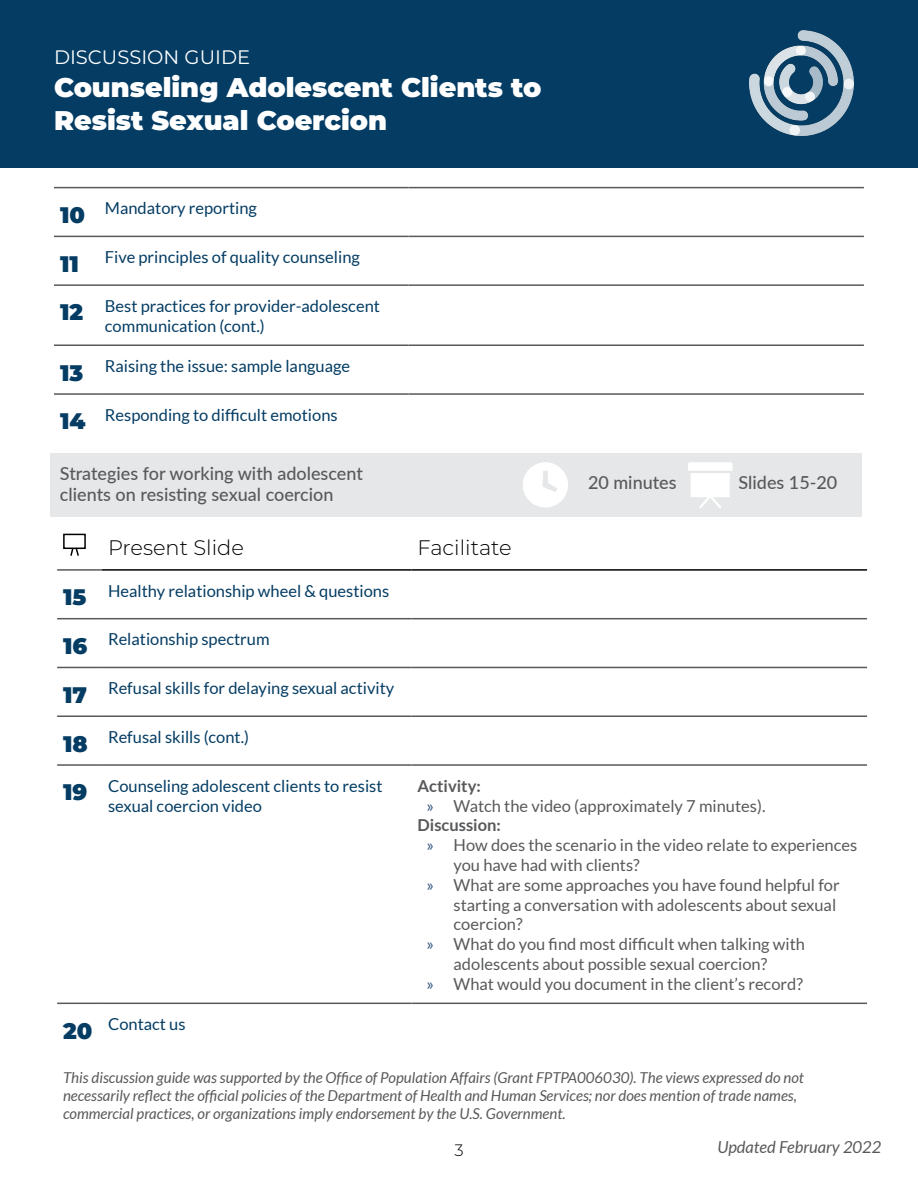
<style>
.page{position:relative;width:918px;height:1188px;background:#fff}
.page>*{position:absolute;margin:0;border:0;box-sizing:border-box;transform-origin:0 0}
.t1{font:900 27px/33px "Montserrat";color:#fff}
.t2{font:300 21px "Montserrat";color:#000}
.t3{font:19.5px "Montserrat";color:#fff}
.t4{font:500 18px/21px "Lato";color:#58595b}
.t5{font:16.5px/19.8px "Lato";color:#043c63}
.t6{font:16.5px/19.8px "Lato";color:#58595b}
.t7{font:700 16.5px "Lato";color:#58595b}
.t8{font:italic 16.5px "Lato";color:#58595b}
.t9{font:300 16.5px "Montserrat";color:#000}
.t10{font:italic 15px/18px "Lato";color:#58595b}
.s1{font-family:"Montserrat";font-weight:900;font-size:22.5px}
.s2{color:#34567c}
</style>
<div class="page">
<div style="left:0;top:0;width:918px;height:168px;background:#043c63"></div>
<img style="left:749px;top:31px;width:105px;height:104px">
<svg style="left:529px;top:235px;width:45px;height:3px"></svg>
<svg style="left:689px;top:235px;width:44px;height:3px"></svg>
<div style="left:50px;top:453px;width:811px;height:63px;background:#e6e7e8"></div>
<hr style="left:102px;top:569px;width:310px;height:2px;background:#000">
<hr style="left:412px;top:569px;width:455px;height:2px;background:#000">
<hr style="left:57px;top:569px;width:45px;height:2px;background:#58595b">
<hr style="left:102px;top:618px;width:310px;height:1px;background:#58595b">
<hr style="left:412px;top:618px;width:455px;height:1px;background:#58595b">
<hr style="left:102px;top:667px;width:310px;height:1px;background:#58595b">
<hr style="left:412px;top:667px;width:455px;height:1px;background:#58595b">
<hr style="left:102px;top:716px;width:310px;height:1px;background:#58595b">
<hr style="left:412px;top:716px;width:455px;height:1px;background:#58595b">
<hr style="left:102px;top:764px;width:310px;height:2px;background:#58595b">
<hr style="left:412px;top:764px;width:455px;height:2px;background:#58595b">
<hr style="left:102px;top:1003px;width:310px;height:1px;background:#58595b">
<hr style="left:412px;top:1003px;width:455px;height:1px;background:#58595b">
<hr style="left:57px;top:618px;width:45px;height:1px;background:#58595b">
<hr style="left:57px;top:667px;width:45px;height:1px;background:#58595b">
<hr style="left:57px;top:716px;width:45px;height:1px;background:#58595b">
<hr style="left:57px;top:764px;width:45px;height:2px;background:#58595b">
<hr style="left:57px;top:1003px;width:45px;height:1px;background:#58595b">
<svg style="left:69px;top:549px;width:11px;height:7px"></svg>
<div style="left:63px;top:534px;width:23px;height:15px;border:2px solid #000"></div>
<hr style="left:99px;top:187px;width:309px;height:1px;background:#58595b">
<hr style="left:408px;top:187px;width:456px;height:1px;background:#58595b">
<hr style="left:99px;top:236px;width:309px;height:1px;background:#58595b">
<hr style="left:408px;top:236px;width:456px;height:1px;background:#58595b">
<hr style="left:99px;top:284px;width:309px;height:2px;background:#58595b">
<hr style="left:408px;top:284px;width:456px;height:2px;background:#58595b">
<hr style="left:99px;top:345px;width:309px;height:1px;background:#58595b">
<hr style="left:408px;top:345px;width:456px;height:1px;background:#58595b">
<hr style="left:99px;top:393px;width:309px;height:2px;background:#58595b">
<hr style="left:408px;top:393px;width:456px;height:2px;background:#58595b">
<hr style="left:54px;top:187px;width:45px;height:1px;background:#58595b">
<hr style="left:54px;top:236px;width:45px;height:1px;background:#58595b">
<hr style="left:54px;top:284px;width:45px;height:2px;background:#58595b">
<hr style="left:54px;top:345px;width:45px;height:1px;background:#58595b">
<hr style="left:54px;top:393px;width:45px;height:2px;background:#58595b">
<svg style="left:523px;top:462px;width:45px;height:46px"></svg>
<svg style="left:688px;top:462px;width:45px;height:46px"></svg>
<p class="t3" style="left:54px;top:44px;width:198px">DISCUSSION GUIDE</p>
<h1 class="t1" style="left:54px;top:69px;width:489px">Counseling Adolescent Clients to<br>Resist Sexual Coercion</h1>
<p class="t5" style="left:60px;top:198px;width:199px"><span class="s1">10</span> Mandatory reporting</p>
<p class="t5" style="left:60px;top:247px;width:301px"><span class="s1">11</span> Five principles of quality counseling</p>
<p class="t5" style="left:105px;top:296px;width:277px;text-indent:-45px"><span class="s1">12</span> Best practices for provider-adolescent communication (cont.)</p>
<p class="t5" style="left:60px;top:356px;width:292px"><span class="s1">13</span> Raising the issue: sample language</p>
<p class="t5" style="left:60px;top:405px;width:279px"><span class="s1">14</span> Responding to difficult emotions</p>
<h2 class="t4" style="left:60px;top:463px;width:304px">Strategies for working with adolescent clients on resisting sexual coercion</h2>
<p class="t2" style="left:108px;top:533px;width:137px">Present Slide</p>
<p class="t2" style="left:418px;top:533px;width:96px">Facilitate</p>
<p class="t5" style="left:63px;top:581px;width:328px"><span class="s1">15</span> Healthy relationship wheel &amp; questions</p>
<p class="t5" style="left:63px;top:629px;width:208px"><span class="s1">16</span> Relationship spectrum</p>
<p class="t5" style="left:63px;top:678px;width:333px"><span class="s1">17</span> Refusal skills for delaying sexual activity</p>
<p class="t5" style="left:63px;top:727px;width:188px"><span class="s1">18</span> Refusal skills (cont.)</p>
<p class="t5" style="left:108px;top:776px;width:276px;text-indent:-45px"><span class="s1">19</span> Counseling adolescent clients to resist sexual coercion video</p>
<p class="t7" style="left:418px;top:776px;width:65px">Activity:</p>
<p class="t4" style="left:588px;top:471px;width:90px">20 minutes</p>
<p class="t4" style="left:739px;top:471px;width:100px">Slides 15-20</p>
<p class="t6" style="left:427px;top:796px;width:340px"><span class="s2">»</span> Watch the video (approximately 7 minutes).</p>
<p class="t7" style="left:418px;top:816px;width:85px">Discussion:</p>
<p class="t6" style="left:454px;top:835px;width:405px;text-indent:-27px"><span class="s2">»</span> How does the scenario in the video relate to experiences you have had with clients?</p>
<p class="t6" style="left:454px;top:875px;width:388px;text-indent:-27px"><span class="s2">»</span> What are some approaches you have found helpful for starting a conversation with adolescents about sexual coercion?</p>
<p class="t6" style="left:454px;top:934px;width:353px;text-indent:-27px"><span class="s2">»</span> What do you find most difficult when talking with adolescents about possible sexual coercion?</p>
<p class="t6" style="left:427px;top:974px;width:378px"><span class="s2">»</span> What would you document in the client’s record?</p>
<p class="t5" style="left:63px;top:1014px;width:124px"><span class="s1">20</span> Contact us</p>
<p class="t10" style="left:63px;top:1069px;width:743px">This discussion guide was supported by the Office of Population Affairs (Grant FPTPA006030). The views expressed do not necessarily reflect the official policies of the Department of Health and Human Services; nor does mention of trade names, commercial practices, or organizations imply endorsement by the U.S. Government.</p>
<p class="t9" style="left:454px;top:1139px;width:11px">3</p>
<p class="t8" style="left:717px;top:1138px;width:165px">Updated February 2022</p>
</div>
